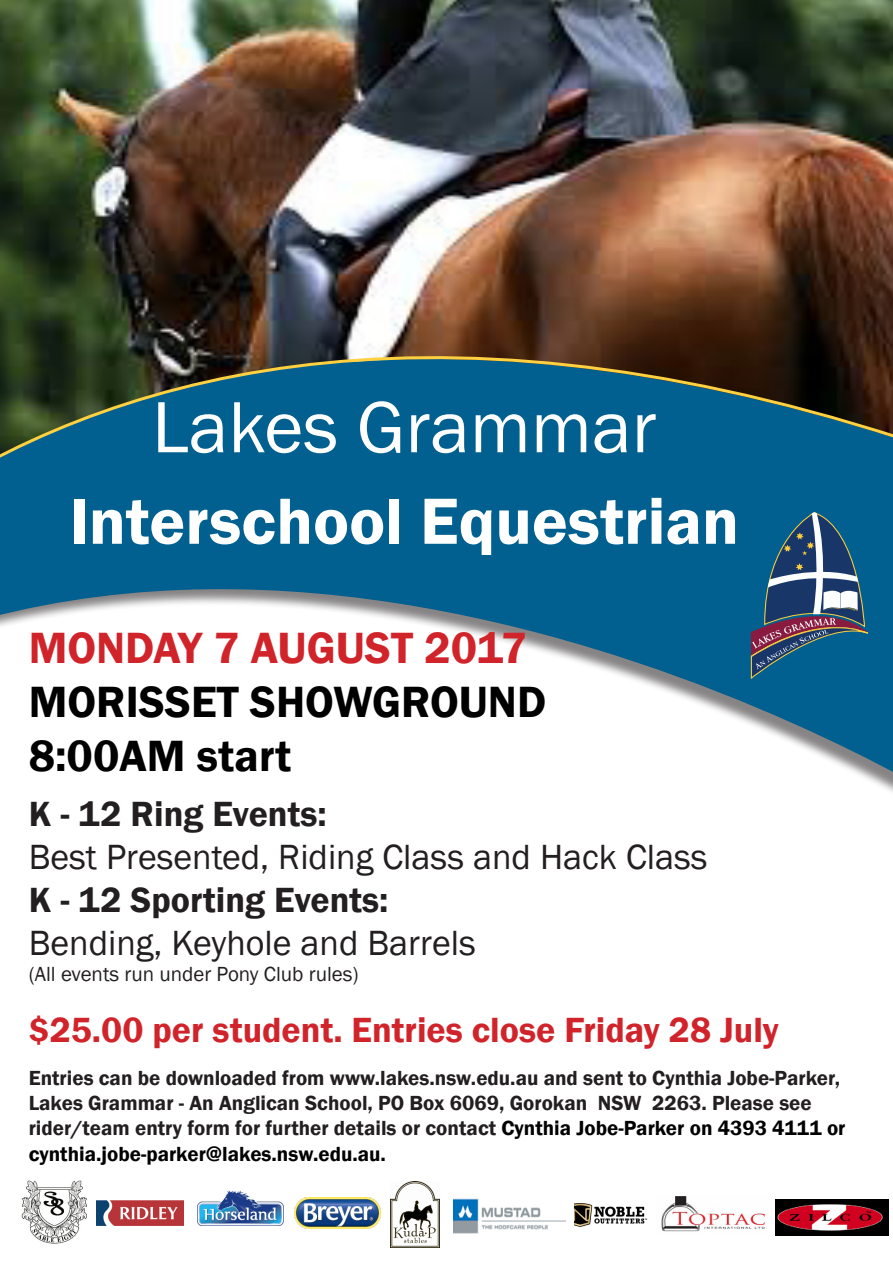
<style>
.page{position:relative;width:893px;height:1263px;background:#fff}
.page>*{position:absolute;margin:0;border:0;box-sizing:border-box;transform-origin:0 0}
.t1{font:75px "Franklin Gothic";color:#fff}
.t2{font:600 67.5px "Franklin Gothic";color:#fff}
.t3{font:600 45px/54px "Franklin Gothic";color:#000}
.t4{font:600 45px "Franklin Gothic";color:#d1232a}
.t5{font:36px "Franklin Gothic";color:#231f20}
.t6{font:600 36px "Franklin Gothic";color:#d1232a}
.t7{font:600 36px "Franklin Gothic";color:#231f20}
.t8{font:600 21px/25.2px "Franklin Gothic";color:#231f20}
.t9{font:21px "Franklin Gothic";color:#231f20}
.s1{color:#000}
</style>
<div class="page">
<img style="left:0;top:0;width:893px;height:128px">
<img style="left:0;top:128px;width:893px;height:664px">
<svg style="left:751px;top:511px;width:117px;height:168px;background:#356184"></svg>
<img style="left:21px;top:1180px;width:65px;height:64px">
<img style="left:97px;top:1201px;width:86px;height:24px">
<img style="left:197px;top:1190px;width:86px;height:35px">
<img style="left:294px;top:1198px;width:87px;height:30px">
<img style="left:391px;top:1181px;width:49px;height:66px">
<img style="left:453px;top:1198px;width:112px;height:36px">
<img style="left:574px;top:1203px;width:74px;height:24px">
<img style="left:661px;top:1196px;width:106px;height:36px">
<img style="left:775px;top:1199px;width:113px;height:36px">
<h1 class="t1" style="left:152px;top:383px;width:506px">Lakes Grammar</h1>
<h2 class="t2" style="left:69px;top:482px;width:671px">Interschool Equestrian</h2>
<h3 class="t4" style="left:29px;top:622px;width:500px">MONDAY 7 AUGUST 2017</h3>
<h3 class="t3" style="left:29px;top:674px;width:519px">MORISSET SHOWGROUND<br>8:00AM start</h3>
<h3 class="t7" style="left:29px;top:793px;width:299px">K - 12 Ring Events:</h3>
<h3 class="t5" style="left:29px;top:836px;width:680px">Best Presented, Riding Class and Hack Class</h3>
<h3 class="t7" style="left:29px;top:879px;width:361px">K - 12 Sporting Events:</h3>
<h3 class="t5" style="left:29px;top:922px;width:449px">Bending, Keyhole and Barrels</h3>
<p class="t9" style="left:29px;top:961px;width:332px">(All events run under Pony Club rules)</p>
<h3 class="t6" style="left:29px;top:1009px;width:752px">$25.00 per student. Entries close Friday 28 July</h3>
<p class="t8" style="left:29px;top:1065px;width:818px">Entries can be downloaded from www.lakes.nsw.edu.au and sent to Cynthia Jobe-Parker, Lakes Grammar - An Anglican School, PO Box 6069, Gorokan NSW 2263. Please see rider/team entry form for further details or contact <span class="s1">Cynthia Jobe-Parker on 4393 4111 or cynthia.jobe-parker@lakes.nsw.edu.au.</span></p>
</div>
